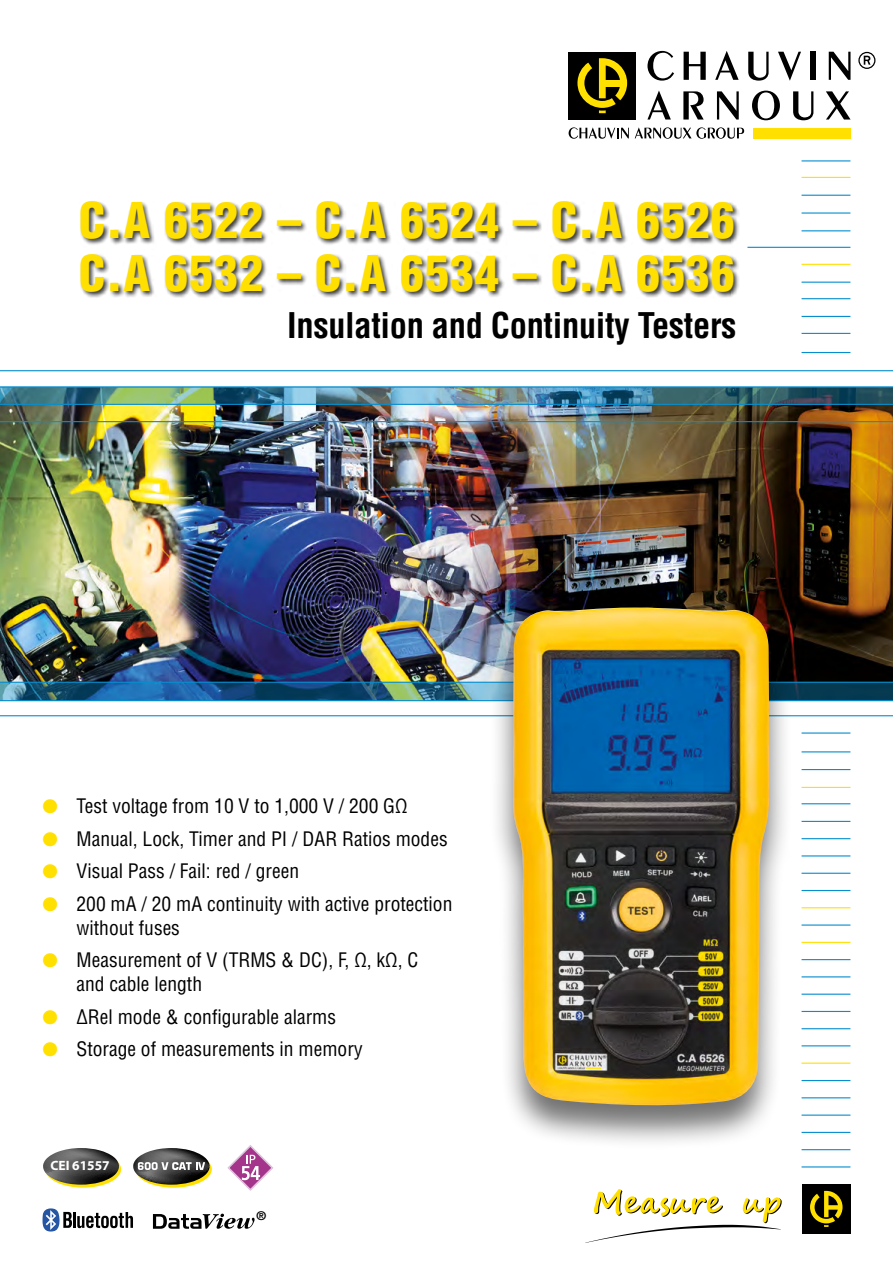
<style>
.page{position:relative;width:893px;height:1263px;background:#fff}
.page>*{position:absolute;margin:0;border:0;box-sizing:border-box;transform-origin:0 0}
.t1{font:900 condensed 48px/52.5px "Helvetica LT Std";letter-spacing:.02em;color:#ffe000}
.t2{font:700 condensed 34.5px "Helvetica LT Std";letter-spacing:-.01em;color:#000}
.t3{font:condensed 19.5px/24px "Helvetica LT Std";color:#000}
.t4{font:700 13.5px "Myriad Pro";color:#fff}
.t5{font:700 12.15px "Helvetica Neue LT Std";color:#000}
.s1{color:#ffe000}
</style>
<div class="page">
<div style="left:80px;top:200px;width:660px;height:99px;background:#000;opacity:.75"></div>
<svg style="left:227px;top:1145px;width:46px;height:46px"></svg>
<svg style="left:43px;top:1208px;width:90px;height:23px"></svg>
<svg style="left:45px;top:1151px;width:76px;height:36px"></svg>
<svg style="left:43px;top:1148px;width:77px;height:36px"></svg>
<img style="left:0;top:405px;width:893px;height:277px">
<svg style="left:0;top:683px;width:893px;height:17px;background:#235c7c"></svg>
<img style="left:0;top:388px;width:893px;height:16px">
<hr style="left:801px;top:160px;width:49px;height:1px;background:#078ece">
<hr style="left:801px;top:177px;width:49px;height:1px;background:#ffe000">
<hr style="left:801px;top:195px;width:49px;height:1px;background:#078ece">
<hr style="left:801px;top:212px;width:49px;height:2px;background:#078ece">
<hr style="left:801px;top:230px;width:49px;height:1px;background:#078ece">
<hr style="left:747px;top:247px;width:103px;height:1px;background:#078ece">
<hr style="left:801px;top:264px;width:49px;height:1px;background:#ffe000">
<hr style="left:801px;top:282px;width:49px;height:1px;background:#078ece">
<hr style="left:801px;top:298px;width:49px;height:1px;background:#078ece">
<hr style="left:801px;top:352px;width:49px;height:1px;background:#078ece">
<hr style="left:801px;top:316px;width:49px;height:1px;background:#078ece">
<hr style="left:801px;top:333px;width:49px;height:1px;background:#078ece">
<hr style="left:0;top:682px;width:893px;height:1px;background:#078ece">
<hr style="left:0;top:404px;width:893px;height:1px;background:#078ece">
<hr style="left:801px;top:751px;width:49px;height:1px;background:#078ece">
<hr style="left:801px;top:732px;width:49px;height:2px;background:#078ece">
<hr style="left:0;top:421px;width:893px;height:1px;background:#078ece">
<hr style="left:801px;top:803px;width:49px;height:1px;background:#078ece">
<hr style="left:801px;top:821px;width:49px;height:1px;background:#078ece">
<hr style="left:801px;top:838px;width:49px;height:1px;background:#078ece">
<hr style="left:801px;top:855px;width:49px;height:1px;background:#078ece">
<hr style="left:801px;top:873px;width:49px;height:1px;background:#078ece">
<hr style="left:801px;top:890px;width:49px;height:1px;background:#078ece">
<hr style="left:801px;top:907px;width:49px;height:1px;background:#ffe000">
<hr style="left:801px;top:924px;width:49px;height:2px;background:#078ece">
<hr style="left:801px;top:942px;width:49px;height:1px;background:#ffe000">
<hr style="left:801px;top:959px;width:49px;height:1px;background:#078ece">
<hr style="left:801px;top:976px;width:49px;height:1px;background:#078ece">
<hr style="left:801px;top:993px;width:49px;height:2px;background:#078ece">
<hr style="left:801px;top:787px;width:49px;height:1px;background:#ffe000">
<hr style="left:801px;top:1011px;width:49px;height:1px;background:#078ece">
<hr style="left:801px;top:1028px;width:49px;height:1px;background:#078ece">
<hr style="left:801px;top:1045px;width:49px;height:1px;background:#078ece">
<hr style="left:801px;top:1062px;width:49px;height:2px;background:#ffe000">
<hr style="left:801px;top:1080px;width:49px;height:1px;background:#078ece">
<hr style="left:801px;top:1097px;width:49px;height:1px;background:#078ece">
<hr style="left:801px;top:1114px;width:49px;height:2px;background:#078ece">
<hr style="left:801px;top:1132px;width:49px;height:1px;background:#078ece">
<hr style="left:801px;top:1149px;width:49px;height:1px;background:#078ece">
<hr style="left:801px;top:1166px;width:49px;height:1px;background:#078ece">
<div style="left:753px;top:128px;width:98px;height:10px;background:#ffe000"></div>
<div style="left:568px;top:52px;width:68px;height:67px;background:#000"></div>
<svg style="left:577px;top:58px;width:50px;height:55px"></svg>
<svg style="left:647px;top:51px;width:27px;height:30px"></svg>
<svg style="left:684px;top:52px;width:22px;height:28px"></svg>
<svg style="left:715px;top:51px;width:24px;height:29px"></svg>
<svg style="left:748px;top:52px;width:21px;height:29px"></svg>
<svg style="left:778px;top:52px;width:23px;height:29px"></svg>
<div style="left:811px;top:52px;width:5px;height:28px;background:#000"></div>
<svg style="left:829px;top:52px;width:21px;height:28px"></svg>
<svg style="left:647px;top:91px;width:24px;height:29px"></svg>
<svg style="left:683px;top:91px;width:21px;height:29px"></svg>
<svg style="left:717px;top:91px;width:22px;height:29px"></svg>
<svg style="left:752px;top:91px;width:28px;height:29px"></svg>
<svg style="left:793px;top:91px;width:20px;height:29px"></svg>
<svg style="left:826px;top:91px;width:24px;height:29px"></svg>
<svg style="left:569px;top:127px;width:60px;height:12px"></svg>
<svg style="left:635px;top:127px;width:109px;height:12px"></svg>
<svg style="left:858px;top:52px;width:17px;height:17px"></svg>
<hr style="left:0;top:386px;width:893px;height:2px;background:#078ece">
<hr style="left:0;top:370px;width:893px;height:1px;background:#078ece">
<hr style="left:0;top:715px;width:893px;height:1px;background:#078ece">
<hr style="left:801px;top:769px;width:49px;height:1px;background:#078ece">
<hr style="left:0;top:700px;width:893px;height:1px;background:#078ece">
<div style="left:135px;top:1151px;width:77px;height:36px;background:#ffe000;border-radius:50%"></div>
<svg style="left:133px;top:1148px;width:77px;height:37px"></svg>
<svg style="left:153px;top:1214px;width:102px;height:15px"></svg>
<div style="left:489px;top:605px;width:304px;height:545px;background:#000;opacity:.55"></div>
<img style="left:513px;top:608px;width:257px;height:499px">
<div style="left:802px;top:1184px;width:48px;height:50px;background:#000"></div>
<svg style="left:810px;top:1191px;width:32px;height:36px"></svg>
<svg style="left:585px;top:1189px;width:197px;height:54px"></svg>
<h1 class="t1" style="left:79px;top:194px;width:657px">C.A 6522 – C.A 6524 – C.A 6526<br>C.A 6532 – C.A 6534 – C.A 6536</h1>
<h2 class="t2" style="left:287px;top:304px;width:451px">Insulation and Continuity Testers</h2>
<p class="t3" style="left:43px;top:794px;width:367px"><span class="s1">●</span> Test voltage from 10 V to 1,000 V / 200 GΩ</p>
<p class="t3" style="left:43px;top:826px;width:407px"><span class="s1">●</span> Manual, Lock, Timer and PI / DAR Ratios modes</p>
<p class="t3" style="left:43px;top:859px;width:258px"><span class="s1">●</span> Visual Pass / Fail: red / green</p>
<p class="t3" style="left:77px;top:891px;width:377px;text-indent:-34px"><span class="s1">●</span> 200 mA / 20 mA continuity with active protection without fuses</p>
<p class="t3" style="left:77px;top:948px;width:343px;text-indent:-34px"><span class="s1">●</span> Measurement of V (TRMS &amp; DC), F, Ω, kΩ, C and cable length</p>
<p class="t3" style="left:43px;top:1004px;width:295px"><span class="s1">●</span> ΔRel mode &amp; configurable alarms</p>
<p class="t3" style="left:43px;top:1037px;width:322px"><span class="s1">●</span> Storage of measurements in memory</p>
<p class="t4" style="left:50px;top:1157px;width:61px">CEI 61557</p>
<p class="t5" style="left:257px;top:1208px;width:11px">®</p>
</div>
